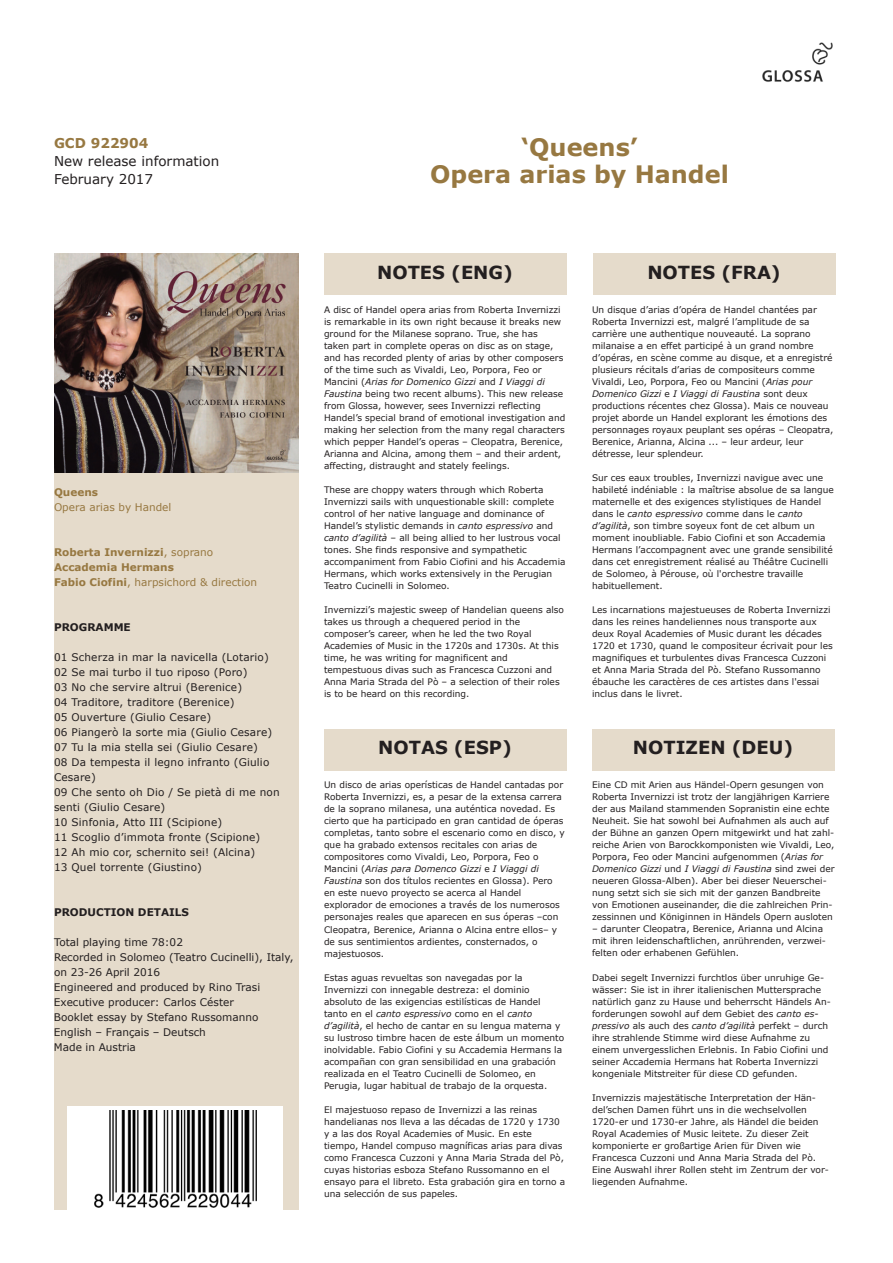
<style>
.page{position:relative;width:893px;height:1263px;background:#fff}
.page>*{position:absolute;margin:0;border:0;box-sizing:border-box;transform-origin:0 0}
.t1{font:700 24px/27px "Verdana";color:#977841;text-align:center}
.t2{font:700 18px "Verdana";color:#231f20}
.t3{font:13.5px/18px "Verdana";color:#231f20}
.t4{font:700 13.5px "Verdana";color:#977841}
.t5{font:10.5px/15px "Verdana";letter-spacing:.015em;color:#231f20}
.t6{font:700 10.5px/15px "Verdana";color:#977841}
.t7{font:700 10.5px "Verdana";color:#231f20}
.t8{font:10.5px "Verdana";color:#977841}
.t9{font:9px/12px "Verdana";color:#231f20}
.s1{font-weight:400}
.s2{font-style:italic}
</style>
<div class="page">
<div style="left:54px;top:254px;width:244px;height:956px;background:#e5dbcb"></div>
<div style="left:324px;top:254px;width:242px;height:40px;background:#e5dbcb"></div>
<img style="left:54px;top:254px;width:244px;height:219px">
<div style="left:593px;top:254px;width:242px;height:40px;background:#e5dbcb"></div>
<div style="left:324px;top:729px;width:242px;height:41px;background:#e5dbcb"></div>
<div style="left:592px;top:729px;width:242px;height:41px;background:#e5dbcb"></div>
<div style="left:68px;top:1106px;width:215px;height:103px;background:#fff"></div>
<img style="left:94px;top:1110px;width:162px;height:97px">
<img style="left:762px;top:42px;width:71px;height:40px">
<h3 class="t4" style="left:54px;top:135px;width:96px">GCD 922904</h3>
<h3 class="t3" style="left:54px;top:152px;width:167px">New release information<br>February 2017</h3>
<p class="t6" style="left:54px;top:484px;width:46px">Queens</p>
<p class="t8" style="left:54px;top:500px;width:119px">Opera arias by Handel</p>
<p class="t6" style="left:54px;top:544px;width:205px">Roberta Invernizzi<span class="s1">, soprano<br></span>Accademia Hermans<br>Fabio Ciofini<span class="s1">, harpsichord &amp; direction</span></p>
<p class="t7" style="left:54px;top:620px;width:78px">PROGRAMME</p>
<p class="t5" style="left:54px;top:649px;width:227px">01 Scherza in mar la navicella (Lotario)<br>02 Se mai turbo il tuo riposo (Poro)<br>03 No che servire altrui (Berenice)<br>04 Traditore, traditore (Berenice)<br>05 Ouverture (Giulio Cesare)<br>06 Piangerò la sorte mia (Giulio Cesare)<br>07 Tu la mia stella sei (Giulio Cesare)<br>08 Da tempesta il legno infranto (Giulio Cesare)<br>09 Che sento oh Dio / Se pietà di me non senti (Giulio Cesare)<br>10 Sinfonia, Atto III (Scipione)<br>11 Scoglio d’immota fronte (Scipione)<br>12 Ah mio cor, schernito sei! (Alcina)<br>13 Quel torrente (Giustino)</p>
<p class="t7" style="left:54px;top:905px;width:137px">PRODUCTION DETAILS</p>
<p class="t5" style="left:54px;top:934px;width:241px">Total playing time 78:02<br>Recorded in Solomeo (Teatro Cucinelli), Italy, on 23-26 April 2016<br>Engineered and produced by Rino Trasi<br>Executive producer: Carlos Céster<br>Booklet essay by Stefano Russomanno<br>English – Français – Deutsch<br>Made in Austria</p>
<h1 class="t1" style="left:430px;top:133px;width:300px">‘Queens’<br>Opera arias by Handel</h1>
<h2 class="t2" style="left:377px;top:260px;width:137px">NOTES (ENG)</h2>
<h2 class="t2" style="left:647px;top:260px;width:135px">NOTES (FRA)</h2>
<p class="t9" style="left:324px;top:304px;width:243px">A disc of Handel opera arias from Roberta Invernizzi is remarkable in its own right because it breaks new ground for the Milanese soprano. True, she has<br>taken part in complete operas on disc as on stage, and has recorded plenty of arias by other composers of the time such as Vivaldi, Leo, Porpora, Feo or Mancini (<span class="s2">Arias for Domenico Gizzi</span> and <span class="s2">I Viaggi di Faustina</span> being two recent albums). This new release from Glossa, however, sees Invernizzi reflecting Handel’s special brand of emotional investigation and making her selection from the many regal characters which pepper Handel’s operas – Cleopatra, Berenice, Arianna and Alcina, among them – and their ardent, affecting, distraught and stately feelings.</p>
<p class="t9" style="left:324px;top:484px;width:243px">These are choppy waters through which Roberta Invernizzi sails with unquestionable skill: complete control of her native language and dominance of Handel’s stylistic demands in <span class="s2">canto espressivo</span> and <span class="s2">canto d’agilità</span> – all being allied to her lustrous vocal tones. She finds responsive and sympathetic accompaniment from Fabio Ciofini and his Accademia Hermans, which works extensively in the Perugian Teatro Cucinelli in Solomeo.</p>
<p class="t9" style="left:324px;top:604px;width:242px">Invernizzi’s majestic sweep of Handelian queens also takes us through a chequered period in the composer’s career, when he led the two Royal Academies of Music in the 1720s and 1730s. At this time, he was writing for magnificent and tempestuous divas such as Francesca Cuzzoni and Anna Maria Strada del Pò – a selection of their roles is to be heard on this recording.</p>
<p class="t9" style="left:592px;top:304px;width:243px">Un disque d’arias d’opéra de Handel chantées par Roberta Invernizzi est, malgré l’amplitude de sa carrière une authentique nouveauté. La soprano milanaise a en effet participé à un grand nombre d’opéras, en scène comme au disque, et a enregistré plusieurs récitals d’arias de compositeurs comme Vivaldi, Leo, Porpora, Feo ou Mancini (<span class="s2">Arias pour Domenico Gizzi</span> e <span class="s2">I Viaggi di Faustina</span> sont deux productions récentes chez Glossa). Mais ce nouveau projet aborde un Handel explorant les émotions des personnages royaux peuplant ses opéras – Cleopatra, Berenice, Arianna, Alcina ... – leur ardeur, leur détresse, leur splendeur.</p>
<p class="t9" style="left:592px;top:472px;width:243px">Sur ces eaux troubles, Invernizzi navigue avec une habileté indéniable : la maîtrise absolue de sa langue maternelle et des exigences stylistiques de Handel dans le <span class="s2">canto espressivo</span> comme dans le <span class="s2">canto d’agilità</span>, son timbre soyeux font de cet album un moment inoubliable. Fabio Ciofini et son Accademia Hermans l’accompagnent avec une grande sensibilité dans cet enregistrement réalisé au Théâtre Cucinelli de Solomeo, à Pérouse, où l'orchestre travaille habituellement.</p>
<p class="t9" style="left:592px;top:604px;width:242px">Les incarnations majestueuses de Roberta Invernizzi dans les reines handeliennes nous transporte aux deux Royal Academies of Music durant les décades 1720 et 1730, quand le compositeur écrivait pour les magnifiques et turbulentes divas Francesca Cuzzoni et Anna Maria Strada del Pò. Stefano Russomanno ébauche les caractères de ces artistes dans l'essai inclus dans le livret.</p>
<h2 class="t2" style="left:378px;top:736px;width:135px">NOTAS (ESP)</h2>
<h2 class="t2" style="left:633px;top:736px;width:162px">NOTIZEN (DEU)</h2>
<p class="t9" style="left:324px;top:779px;width:242px">Un disco de arias operísticas de Handel cantadas por Roberta Invernizzi, es, a pesar de la extensa carrera de la soprano milanesa, una auténtica novedad. Es cierto que ha participado en gran cantidad de óperas completas, tanto sobre el escenario como en disco, y que ha grabado extensos recitales con arias de compositores como Vivaldi, Leo, Porpora, Feo o Mancini (<span class="s2">Arias para Domenco Gizzi</span> e <span class="s2">I Viaggi di Faustina</span> son dos títulos recientes en Glossa). Pero en este nuevo proyecto se acerca al Handel explorador de emociones a través de los numerosos personajes reales que aparecen en sus óperas –con Cleopatra, Berenice, Arianna o Alcina entre ellos– y de sus sentimientos ardientes, consternados, o majestuosos.</p>
<p class="t9" style="left:324px;top:971px;width:242px">Estas aguas revueltas son navegadas por la Invernizzi con innegable destreza: el dominio absoluto de las exigencias estilísticas de Handel tanto en el <span class="s2">canto espressivo</span> como en el <span class="s2">canto d’agilità</span>, el hecho de cantar en su lengua materna y su lustroso timbre hacen de este álbum un momento inolvidable. Fabio Ciofini y su Accademia Hermans la acompañan con gran sensibilidad en una grabación realizada en el Teatro Cucinelli de Solomeo, en Perugia, lugar habitual de trabajo de la orquesta.</p>
<p class="t9" style="left:324px;top:1103px;width:243px">El majestuoso repaso de Invernizzi a las reinas handelianas nos lleva a las décadas de 1720 y 1730 y a las dos Royal Academies of Music. En este tiempo, Handel compuso magníficas arias para divas como Francesca Cuzzoni y Anna Maria Strada del Pò, cuyas historias esboza Stefano Russomanno en el ensayo para el libreto. Esta grabación gira en torno a una selección de sus papeles.</p>
<p class="t9" style="left:592px;top:779px;width:244px">Eine CD mit Arien aus Händel-Opern gesungen von Roberta Invernizzi ist trotz der langjährigen Karriere der aus Mailand stammenden Sopranistin eine echte Neuheit. Sie hat sowohl bei Aufnahmen als auch auf der Bühne an ganzen Opern mitgewirkt und hat zahl&shy;reiche Arien von Barockkomponisten wie Vivaldi, Leo, Porpora, Feo oder Mancini aufgenommen (<span class="s2">Arias for Domenico Gizzi</span> und <span class="s2">I Viaggi di Faustina</span> sind zwei der neueren Glossa-Alben). Aber bei dieser Neuerschei&shy;nung setzt sich sie sich mit der ganzen Bandbreite von Emotionen auseinander, die die zahlreichen Prin&shy;zessinnen und Königinnen in Händels Opern ausloten</p>
<p class="t9" style="left:592px;top:923px;width:235px">– darunter Cleopatra, Berenice, Arianna und Alcina mit ihren leidenschaftlichen, anrührenden, verzwei&shy;felten oder erhabenen Gefühlen.</p>
<p class="t9" style="left:592px;top:971px;width:240px">Dabei segelt Invernizzi furchtlos über unruhige Ge&shy;wässer: Sie ist in ihrer italienischen Muttersprache natürlich ganz zu Hause und beherrscht Händels An&shy;forderungen sowohl auf dem Gebiet des <span class="s2">canto es&shy;pressivo</span> als auch des <span class="s2">canto d’agilità</span> perfekt – durch ihre strahlende Stimme wird diese Aufnahme zu einem unvergesslichen Erlebnis. In Fabio Ciofini und seiner Accademia Hermans hat Roberta Invernizzi kongeniale Mitstreiter für diese CD gefunden.</p>
<p class="t9" style="left:592px;top:1091px;width:238px">Invernizzis majestätische Interpretation der Hän&shy;del’schen Damen führt uns in die wechselvollen 1720-er und 1730-er Jahre, als Händel die beiden Royal Academies of Music leitete. Zu dieser Zeit komponierte er großartige Arien für Diven wie Francesca Cuzzoni und Anna Maria Strada del Pò.<br>Eine Auswahl ihrer Rollen steht im Zentrum der vor&shy;liegenden Aufnahme.</p>
</div>
